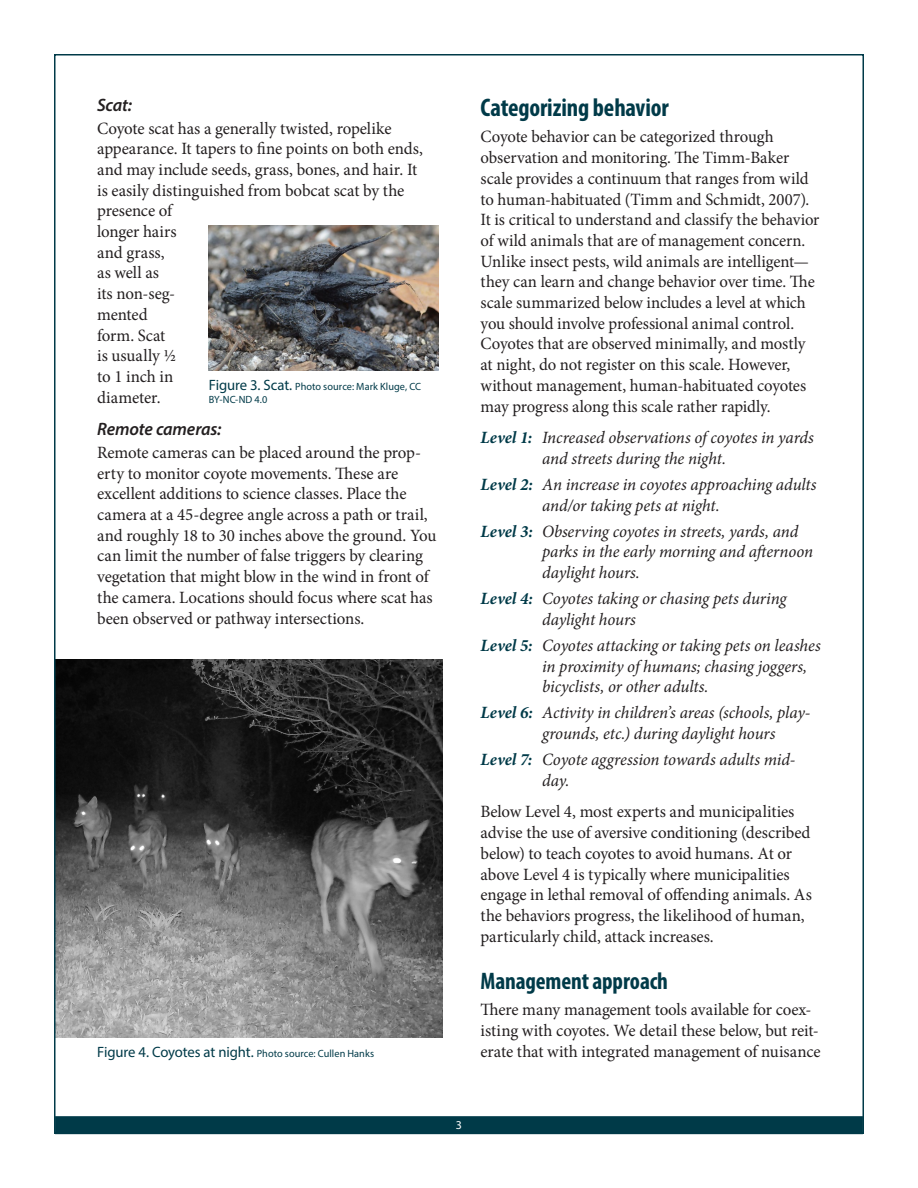
<style>
.page{position:relative;width:918px;height:1188px;background:#fff}
.page>*{position:absolute;margin:0;border:0;box-sizing:border-box;transform-origin:0 0}
.heading1{font:700 condensed 25.5px "Myriad Pro";letter-spacing:-.005em;color:#003a48}
.heading1-2{font:700 condensed 24px "Myriad Pro";letter-spacing:-.005em;color:#003a48}
.heading3{font:italic 600 18px "Myriad Pro";letter-spacing:-.01em;color:#231f20}
.body_text{font:17.25px/20.7px "Minion Pro";letter-spacing:-.005em;color:#231f20}
.body_text-2{font:italic 17.25px/20.7px "Minion Pro";letter-spacing:-.005em;color:#231f20}
.heading1-3{font:15px "Myriad Pro";letter-spacing:-.01em;color:#003a48}
.t1{font:12px "Myriad Pro";color:#fff}
.heading1-4{font:10.5px/12.6px "Myriad Pro";letter-spacing:.01em;color:#003a48}
.s1{font-size:15px}
.s2{font-size:10.5px}
.s3{font-weight:700;color:#003a48}
</style>
<div class="page">
<div style="left:55px;top:1116px;width:808px;height:18px;background:#003a48"></div>
<img style="left:57px;top:660px;width:386px;height:378px">
<img style="left:209px;top:225px;width:229px;height:146px">
<p class="heading3" style="left:97px;top:93px;width:36px">Scat:</p>
<p class="body_text" style="left:97px;top:118px;width:327px">Coyote scat has a generally twisted, ropelike appearance. It tapers to fine points on both ends, and may include seeds, grass, bones, and hair. It is easily distinguished from bobcat scat by the presence of<br>longer hairs<br>and grass,<br>as well as<br>its non-seg-<br>mented<br>form. Scat<br>is usually ½<br>to 1 inch in<br>diameter.</p>
<p class="heading3" style="left:97px;top:418px;width:126px">Remote cameras:</p>
<p class="body_text" style="left:97px;top:442px;width:341px">Remote cameras can be placed around the prop&shy;erty to monitor coyote movements. These are excellent additions to science classes. Place the camera at a 45-degree angle across a path or trail, and roughly 18 to 30 inches above the ground. You can limit the number of false triggers by clearing vegetation that might blow in the wind in front of the camera. Locations should focus where scat has been observed or pathway intersections.</p>
<p class="heading1-4" style="left:209px;top:380px;width:214px"><span class="s1">Figure 3. Scat.</span> Photo source: Mark Kluge, CC<br>BY-NC-ND 4.0</p>
<p class="heading1-3" style="left:97px;top:1043px;width:279px">Figure 4. Coyotes at night. <span class="s2">Photo source: Cullen Hanks</span></p>
<p class="heading1" style="left:481px;top:92px;width:190px">Categorizing behavior</p>
<p class="body_text" style="left:481px;top:127px;width:340px">Coyote behavior can be categorized through observation and monitoring. The Timm-Baker scale provides a continuum that ranges from wild to human-habituated (Timm and Schmidt, 2007).<br>It is critical to understand and classify the behavior of wild animals that are of management concern.<br>Unlike insect pests, wild animals are intelligent— they can learn and change behavior over time. The scale summarized below includes a level at which you should involve professional animal control.<br>Coyotes that are observed minimally, and mostly at night, do not register on this scale. However, without management, human-habituated coyotes may progress along this scale rather rapidly.</p>
<p class="body_text-2" style="left:542px;top:427px;width:273px;text-indent:-62px"><span class="s3">Level 1:</span> Increased observations of coyotes in yards and streets during the night.</p>
<p class="body_text-2" style="left:542px;top:474px;width:276px;text-indent:-62px"><span class="s3">Level 2:</span> An increase in coyotes approaching adults and/or taking pets at night.</p>
<p class="body_text-2" style="left:542px;top:521px;width:273px;text-indent:-62px"><span class="s3">Level 3:</span> Observing coyotes in streets, yards, and parks in the early morning and afternoon daylight hours.</p>
<p class="body_text-2" style="left:542px;top:588px;width:246px;text-indent:-62px"><span class="s3">Level 4:</span> Coyotes taking or chasing pets during daylight hours</p>
<p class="body_text-2" style="left:542px;top:635px;width:280px;text-indent:-62px"><span class="s3">Level 5:</span> Coyotes attacking or taking pets on leashes in proximity of humans; chasing joggers, bicyclists, or other adults.</p>
<p class="body_text-2" style="left:542px;top:703px;width:270px;text-indent:-62px"><span class="s3">Level 6:</span> Activity in children’s areas (schools, play&shy;grounds, etc.) during daylight hours</p>
<p class="body_text-2" style="left:542px;top:749px;width:255px;text-indent:-62px"><span class="s3">Level 7:</span> Coyote aggression towards adults mid&shy;day.</p>
<p class="body_text" style="left:481px;top:802px;width:333px">Below Level 4, most experts and municipalities advise the use of aversive conditioning (described below) to teach coyotes to avoid humans. At or above Level 4 is typically where municipalities engage in lethal removal of offending animals. As the behaviors progress, the likelihood of human, particularly child, attack increases.</p>
<p class="heading1-2" style="left:481px;top:966px;width:189px">Management approach</p>
<p class="body_text" style="left:481px;top:1000px;width:342px">There many management tools available for coex&shy;isting with coyotes. We detail these below, but reit&shy;erate that with integrated management of nuisance</p>
<p class="t1" style="left:456px;top:1117px;width:8px">3</p>
</div>
